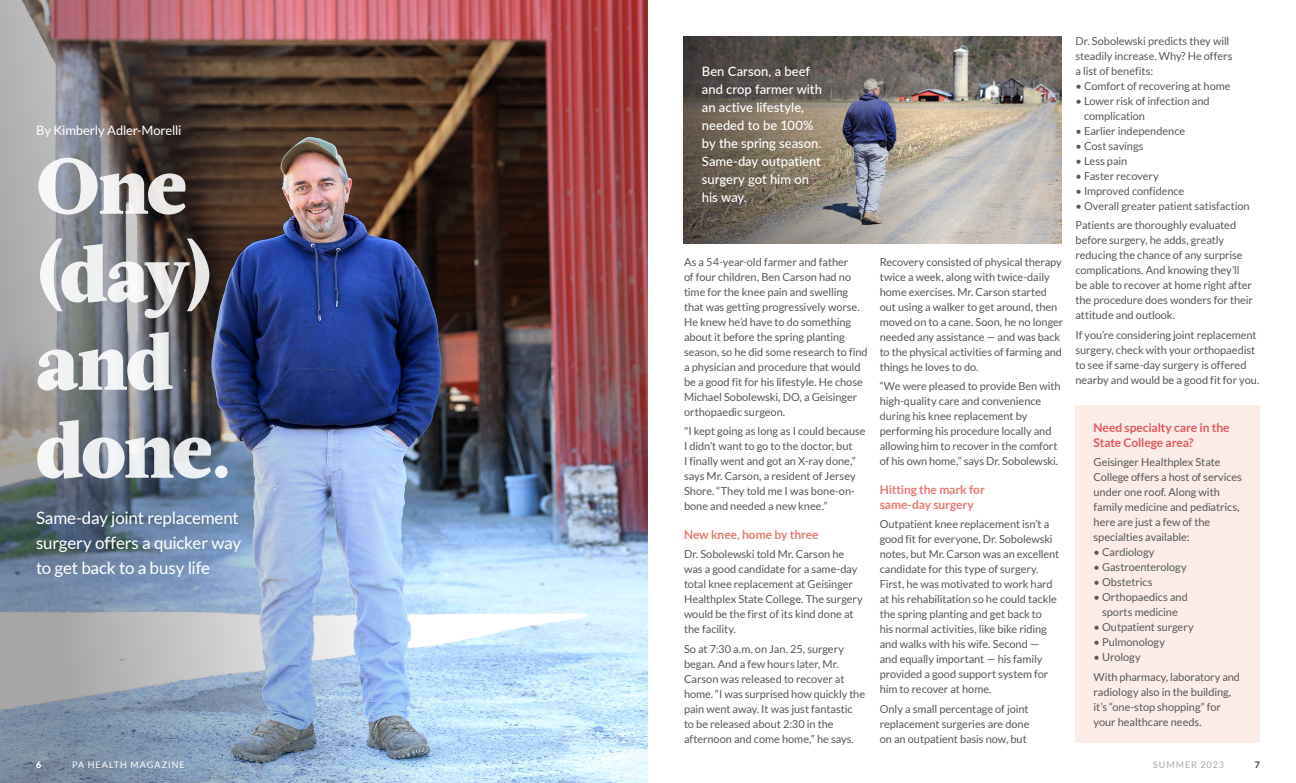
<style>
.page{position:relative;width:1296px;height:783px;background:#fff}
.page>*{position:absolute;margin:0;border:0;box-sizing:border-box;transform-origin:0 0}
.t1{font:900 79px/88px "Acta";letter-spacing:-.02em;color:#fff}
.t2{font:17px/25px "Lato";letter-spacing:-.015em;color:#fff}
.t3{font:500 13px/18px "Lato";color:#fff}
.t4{font:13px "Lato";letter-spacing:-.01em;color:#fff}
.t5{font:700 12px/15px "Lato";letter-spacing:-.005em;color:#e67a71}
.t6{font:700 12px/15px "Lato";letter-spacing:-.01em;color:#e15959}
.t7{font:11px/15px "Lato";letter-spacing:-.005em;color:#57585a}
.t8{font:9px "Lato";letter-spacing:.11em;color:#fff}
.t9{font:9px "Lato";letter-spacing:.11em;color:#a8a9ad}
.t10{font:900 9px "Lato";color:#57585a}
.t11{font:900 9px "Lato";color:#fff}
</style>
<div class="page">
<div style="left:1076px;top:405px;width:184px;height:337px;background:#fbece7"></div>
<img style="left:684px;top:36px;width:378px;height:207px">
<img style="left:0;top:0;width:648px;height:783px">
<p class="t4" style="left:36px;top:123px;width:147px">By Kimberly Adler-Morelli</p>
<h1 class="t1" style="left:36px;top:143px;width:197px">One (day) and done.</h1>
<p class="t2" style="left:36px;top:505px;width:207px">Same-day joint replacement surgery offers a quicker way to get back to a busy life</p>
<p class="t11" style="left:36px;top:759px;width:7px">6</p>
<p class="t8" style="left:72px;top:760px;width:114px">PA HEALTH MAGAZINE</p>
<p class="t3" style="left:702px;top:62px;width:122px">Ben Carson, a beef and crop farmer with an active lifestyle, needed to be 100% by the spring season.<br>Same-day outpatient surgery got him on his way.</p>
<p class="t7" style="left:684px;top:254px;width:185px">As a 54-year-old farmer and father<br>of four children, Ben Carson had no time for the knee pain and swelling that was getting progressively worse.<br>He knew he’d have to do something about it before the spring planting season, so he did some research to find a physician and procedure that would be a good fit for his lifestyle. He chose Michael Sobolewski, DO, a Geisinger orthopaedic surgeon.</p>
<p class="t7" style="left:684px;top:423px;width:183px">"I kept going as long as I could because I didn’t want to go to the doctor, but<br>I finally went and got an X-ray done,” says Mr. Carson, a resident of Jersey Shore. “They told me I was bone-on&shy;bone and needed a new knee.”</p>
<p class="t5" style="left:684px;top:526px;width:136px">New knee, home by three</p>
<p class="t7" style="left:684px;top:546px;width:180px">Dr. Sobolewski told Mr. Carson he was a good candidate for a same-day total knee replacement at Geisinger<br>Healthplex State College. The surgery would be the first of its kind done at the facility.</p>
<p class="t7" style="left:684px;top:641px;width:183px">So at 7:30 a.m. on Jan. 25, surgery began. And a few hours later, Mr.<br>Carson was released to recover at home. “I was surprised how quickly the pain went away. It was just fantastic to be released about 2:30 in the afternoon and come home,” he says.</p>
<p class="t7" style="left:880px;top:254px;width:185px">Recovery consisted of physical therapy twice a week, along with twice-daily home exercises. Mr. Carson started out using a walker to get around, then moved on to a cane. Soon, he no longer needed any assistance — and was back to the physical activities of farming and things he loves to do.</p>
<p class="t7" style="left:880px;top:378px;width:182px">“We were pleased to provide Ben with high-quality care and convenience during his knee replacement by performing his procedure locally and allowing him to recover in the comfort of his own home,” says Dr. Sobolewski.</p>
<p class="t5" style="left:880px;top:481px;width:107px">Hitting the mark for same-day surgery</p>
<p class="t7" style="left:880px;top:516px;width:181px">Outpatient knee replacement isn’t a good fit for everyone, Dr. Sobolewski notes, but Mr. Carson was an excellent candidate for this type of surgery.<br>First, he was motivated to work hard at his rehabilitation so he could tackle the spring planting and get back to<br>his normal activities, like bike riding and walks with his wife. Second — and equally important — his family provided a good support system for him to recover at home.</p>
<p class="t7" style="left:880px;top:701px;width:151px;text-align:justify">Only a small percentage of joint replacement surgeries are done on an outpatient basis now, but</p>
<p class="t7" style="left:1076px;top:33px;width:158px">Dr. Sobolewski predicts they will steadily increase. Why? He offers a list of benefits:</p>
<p class="t7" style="left:1076px;top:78px;width:157px">• Comfort of recovering at home</p>
<p class="t7" style="left:1084px;top:93px;width:127px;text-indent:-9px">• Lower risk of infection and complication</p>
<p class="t7" style="left:1076px;top:123px;width:111px">• Earlier independence</p>
<p class="t7" style="left:1076px;top:138px;width:69px">• Cost savings</p>
<p class="t7" style="left:1076px;top:153px;width:53px">• Less pain</p>
<p class="t7" style="left:1076px;top:168px;width:85px">• Faster recovery</p>
<p class="t7" style="left:1076px;top:183px;width:110px">• Improved confidence</p>
<p class="t7" style="left:1076px;top:198px;width:176px">• Overall greater patient satisfaction</p>
<p class="t7" style="left:1076px;top:218px;width:179px">Patients are thoroughly evaluated before surgery, he adds, greatly reducing the chance of any surprise complications. And knowing they’ll be able to recover at home right after the procedure does wonders for their attitude and outlook.</p>
<p class="t7" style="left:1076px;top:327px;width:185px">If you’re considering joint replacement surgery, check with your orthopaedist to see if same-day surgery is offered nearby and would be a good fit for you.</p>
<p class="t6" style="left:1094px;top:420px;width:138px">Need specialty care in the<br>State College area?</p>
<p class="t7" style="left:1094px;top:455px;width:150px">Geisinger Healthplex State<br>College offers a host of services under one roof. Along with family medicine and pediatrics, here are just a few of the specialties available:</p>
<p class="t7" style="left:1094px;top:545px;width:62px">• Cardiology</p>
<p class="t7" style="left:1094px;top:560px;width:95px">• Gastroenterology</p>
<p class="t7" style="left:1094px;top:575px;width:60px">• Obstetrics</p>
<p class="t7" style="left:1094px;top:590px;width:96px;text-align:center">• Orthopaedics and sports medicine</p>
<p class="t7" style="left:1094px;top:620px;width:102px">• Outpatient surgery</p>
<p class="t7" style="left:1094px;top:635px;width:73px">• Pulmonology</p>
<p class="t7" style="left:1094px;top:650px;width:49px">• Urology</p>
<p class="t7" style="left:1094px;top:669px;width:148px">With pharmacy, laboratory and radiology also in the building, it’s “one-stop shopping” for your healthcare needs.</p>
<p class="t9" style="left:1153px;top:760px;width:72px">SUMMER 2023</p>
<p class="t10" style="left:1255px;top:759px;width:7px">7</p>
</div>
